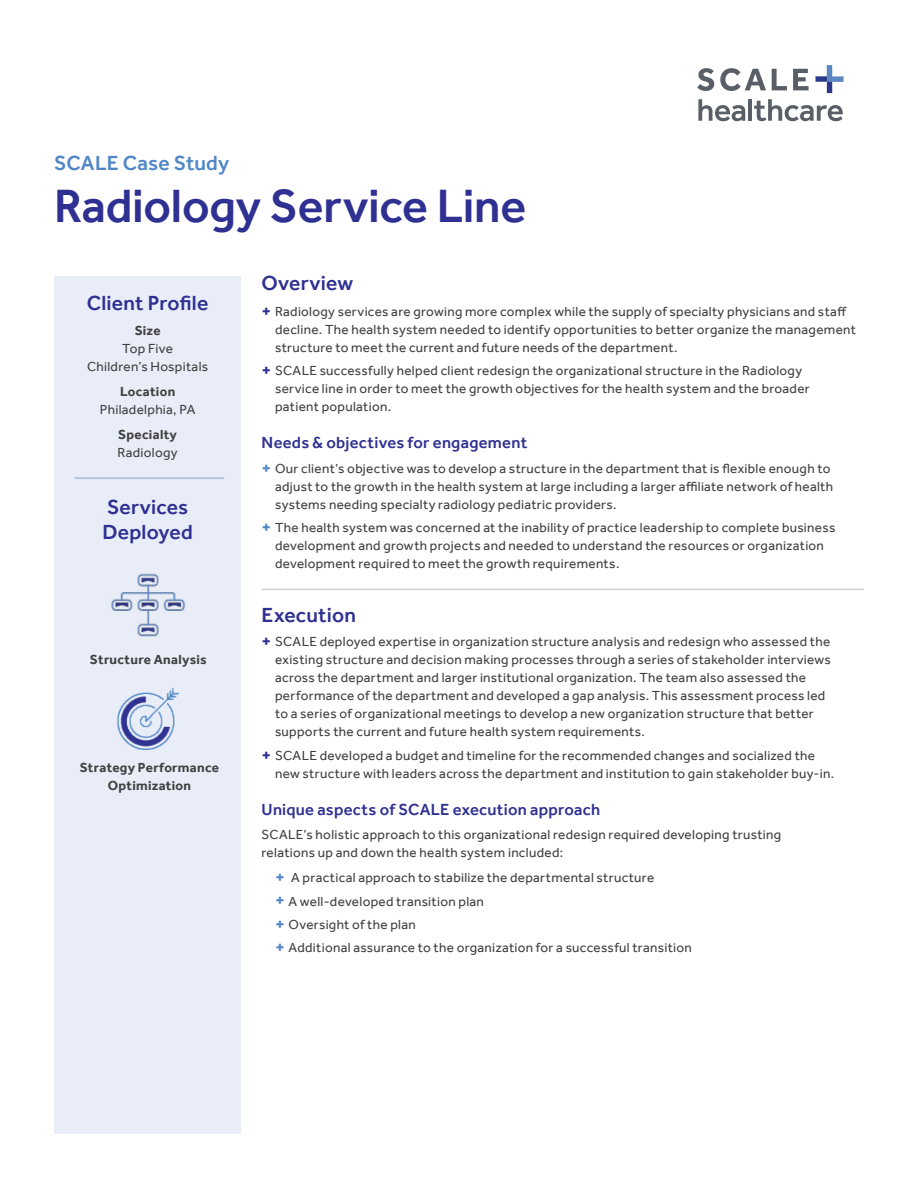
<style>
.page{position:relative;width:918px;height:1188px;background:#fff}
.page>*{position:absolute;margin:0;border:0;box-sizing:border-box;transform-origin:0 0}
.t1{font:500 48px "Effra";letter-spacing:-.005em;color:#2e3092}
.t2{font:500 21px/25.5px "Effra";letter-spacing:.01em;color:#2e3092}
.t3{font:500 21px "Effra";letter-spacing:.005em;color:#5087c7}
.t4{font:500 16.5px "Effra";letter-spacing:.015em;color:#2e3092}
.t5{font:13.5px/18px "Effra";letter-spacing:.025em;color:#414142}
.t6{font:700 13.5px/18px "Effra";letter-spacing:.02em;color:#414142;text-align:center}
.s1{font-weight:700;font-size:18px;color:#2e3092}
.s2{font-weight:700;font-size:18px;color:#5087c7}
</style>
<div class="page">
<svg style="left:697px;top:68px;width:17px;height:23px"></svg>
<svg style="left:720px;top:68px;width:46px;height:23px"></svg>
<svg style="left:772px;top:69px;width:15px;height:21px"></svg>
<svg style="left:793px;top:69px;width:16px;height:21px"></svg>
<svg style="left:816px;top:65px;width:28px;height:28px"></svg>
<svg style="left:698px;top:99px;width:47px;height:22px"></svg>
<hr style="left:748px;top:99px;width:4px;height:22px;background:#5a5f67">
<svg style="left:754px;top:99px;width:89px;height:22px"></svg>
<hr style="left:262px;top:589px;width:602px;height:1px;background:#d0cfd1">
<div style="left:54px;top:276px;width:187px;height:858px;background:#e9edf7"></div>
<hr style="left:75px;top:477px;width:149px;height:2px;background:#a2b9e0">
<img style="left:111px;top:573px;width:74px;height:64px">
<img style="left:117px;top:687px;width:62px;height:64px">
<h2 class="t3" style="left:54px;top:150px;width:177px">SCALE Case Study</h2>
<h1 class="t1" style="left:54px;top:177px;width:474px">Radiology Service Line</h1>
<h2 class="t2" style="left:87px;top:290px;width:123px">Client Profile</h2>
<p class="t6" style="left:135px;top:321px;width:27px">Size</p>
<p class="t5" style="left:87px;top:339px;width:123px;text-align:center">Top Five<br>Children’s Hospitals</p>
<p class="t6" style="left:120px;top:382px;width:57px">Location</p>
<p class="t5" style="left:100px;top:400px;width:97px">Philadelphia, PA</p>
<p class="t6" style="left:118px;top:425px;width:60px">Specialty</p>
<p class="t5" style="left:118px;top:443px;width:61px">Radiology</p>
<h2 class="t2" style="left:102px;top:494px;width:92px">Services<br>Deployed</h2>
<p class="t6" style="left:90px;top:650px;width:118px">Structure Analysis</p>
<p class="t6" style="left:80px;top:759px;width:141px">Strategy Performance<br>Optimization</p>
<h2 class="t2" style="left:262px;top:270px;width:93px">Overview</h2>
<p class="t5" style="left:275px;top:302px;width:582px;text-indent:-14px"><span class="s1">+</span> Radiology services are growing more complex while the supply of specialty physicians and staff decline. The health system needed to identify opportunities to better organize the management structure to meet the current and future needs of the department.</p>
<p class="t5" style="left:275px;top:362px;width:536px;text-indent:-14px"><span class="s1">+</span> SCALE successfully helped client redesign the organizational structure in the Radiology service line in order to meet the growth objectives for the health system and the broader patient population.</p>
<p class="t4" style="left:262px;top:433px;width:267px">Needs &amp; objectives for engagement</p>
<p class="t5" style="left:275px;top:459px;width:560px;text-indent:-14px"><span class="s2">+</span> Our client’s objective was to develop a structure in the department that is flexible enough to adjust to the growth in the health system at large including a larger affiliate network of health systems needing specialty radiology pediatric providers.</p>
<p class="t5" style="left:275px;top:519px;width:562px;text-indent:-14px"><span class="s2">+</span> The health system was concerned at the inability of practice leadership to complete business development and growth projects and needed to understand the resources or organization development required to meet the growth requirements.</p>
<h2 class="t2" style="left:262px;top:602px;width:96px">Execution</h2>
<p class="t5" style="left:275px;top:633px;width:557px;text-indent:-14px"><span class="s1">+</span> SCALE deployed expertise in organization structure analysis and redesign who assessed the existing structure and decision making processes through a series of stakeholder interviews across the department and larger institutional organization. The team also assessed the performance of the department and developed a gap analysis. This assessment process led to a series of organizational meetings to develop a new organization structure that better supports the current and future health system requirements.</p>
<p class="t5" style="left:275px;top:746px;width:561px;text-indent:-14px"><span class="s1">+</span> SCALE developed a budget and timeline for the recommended changes and socialized the new structure with leaders across the department and institution to gain stakeholder buy-in.</p>
<p class="t4" style="left:262px;top:799px;width:340px">Unique aspects of SCALE execution approach</p>
<p class="t5" style="left:262px;top:826px;width:521px">SCALE’s holistic approach to this organizational redesign required developing trusting relations up and down the health system included:</p>
<p class="t5" style="left:275px;top:866px;width:418px;line-height:23.4px"><span class="s2">+</span> A practical approach to stabilize the departmental structure<br><span class="s2">+</span> A well-developed transition plan<br><span class="s2">+</span> Oversight of the plan<br><span class="s2">+</span> Additional assurance to the organization for a successful transition</p>
</div>
